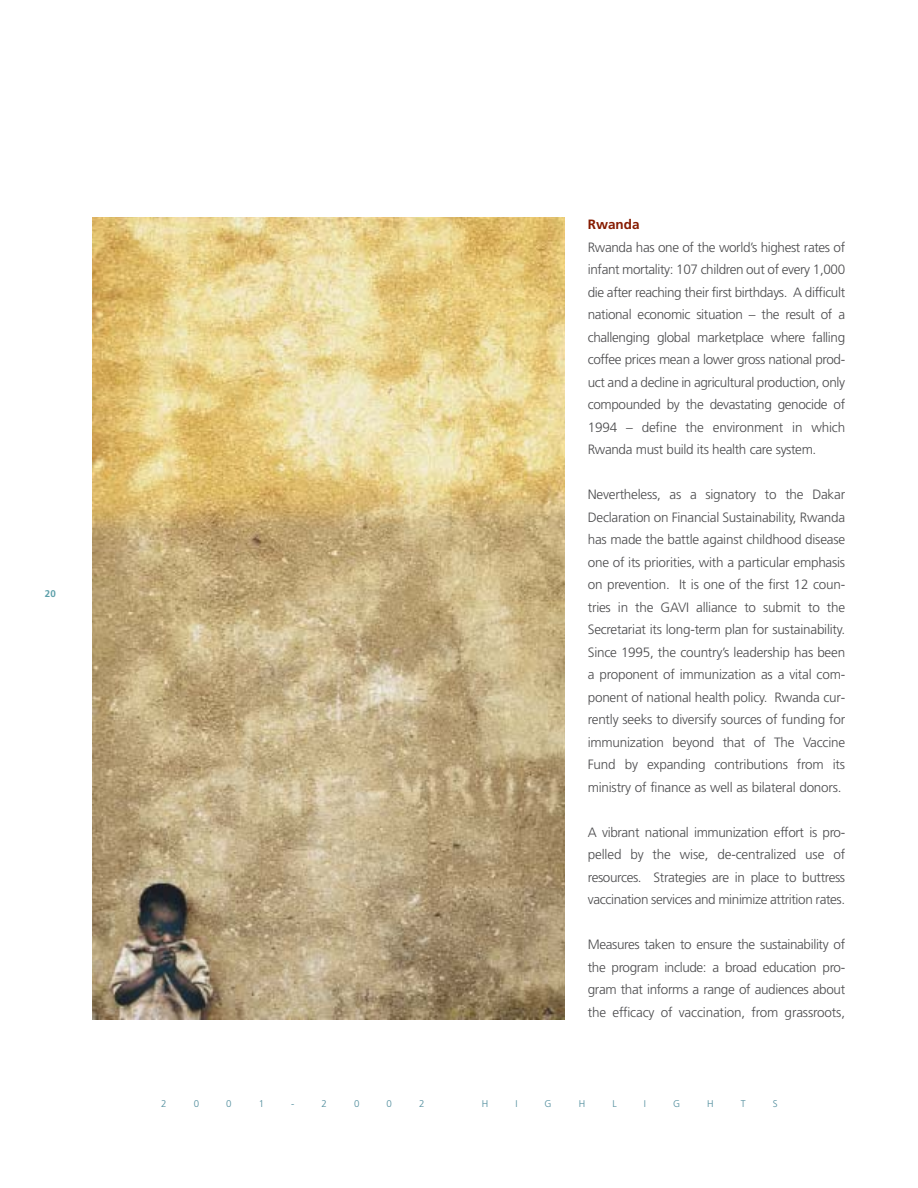
<style>
.page{position:relative;width:918px;height:1188px;background:#fff}
.page>*{position:absolute;margin:0;border:0;box-sizing:border-box;transform-origin:0 0}
.t1{font:300 13.5px/22.5px "Frutiger";letter-spacing:-.02em;color:#4c4c4e;text-align:justify}
.t2{font:700 13.5px "Frutiger";color:#861b00}
.t3{font:300 9.75px "Frutiger";color:#4f8c9c}
.t4{font:700 9.75px "Frutiger";color:#5da0aa}
</style>
<div class="page">
<img style="left:92px;top:217px;width:473px;height:802px">
<p class="t4" style="left:45px;top:589px;width:12px">20</p>
<p class="t2" style="left:588px;top:219px;width:53px">Rwanda</p>
<p class="t1" style="left:588px;top:237px;width:259px">Rwanda has one of the world’s highest rates of infant mortality: 107 children out of every 1,000 die after reaching their first birthdays. A difficult national economic situation – the result of a challenging global marketplace where falling coffee prices mean a lower gross national prod&shy;uct and a decline in agricultural production, only compounded by the devastating genocide of 1994 – define the environment in which Rwanda must build its health care system.</p>
<p class="t1" style="left:588px;top:484px;width:259px">Nevertheless, as a signatory to the Dakar Declaration on Financial Sustainability, Rwanda has made the battle against childhood disease one of its priorities, with a particular emphasis on prevention. It is one of the first 12 coun&shy;tries in the GAVI alliance to submit to the Secretariat its long-term plan for sustainability.<br>Since 1995, the country’s leadership has been a proponent of immunization as a vital com&shy;ponent of national health policy. Rwanda cur&shy;rently seeks to diversify sources of funding for immunization beyond that of The Vaccine Fund by expanding contributions from its ministry of finance as well as bilateral donors.</p>
<p class="t1" style="left:588px;top:822px;width:259px">A vibrant national immunization effort is pro&shy;pelled by the wise, de-centralized use of resources. Strategies are in place to buttress vaccination services and minimize attrition rates.</p>
<p class="t1" style="left:588px;top:935px;width:259px">Measures taken to ensure the sustainability of the program include: a broad education pro&shy;gram that informs a range of audiences about the efficacy of vaccination, from grassroots,</p>
<p class="t3" style="left:161px;top:1100px;width:7px">2</p>
<p class="t3" style="left:194px;top:1100px;width:7px">0</p>
<p class="t3" style="left:226px;top:1100px;width:7px">0</p>
<p class="t3" style="left:259px;top:1100px;width:7px">1</p>
<p class="t3" style="left:291px;top:1100px;width:5px">-</p>
<p class="t3" style="left:322px;top:1100px;width:7px">2</p>
<p class="t3" style="left:354px;top:1100px;width:7px">0</p>
<p class="t3" style="left:387px;top:1100px;width:7px">0</p>
<p class="t3" style="left:419px;top:1100px;width:7px">2</p>
<p class="t3" style="left:482px;top:1100px;width:8px">H</p>
<p class="t3" style="left:515px;top:1100px;width:4px">I</p>
<p class="t3" style="left:545px;top:1100px;width:9px">G</p>
<p class="t3" style="left:579px;top:1100px;width:8px">H</p>
<p class="t3" style="left:612px;top:1100px;width:6px">L</p>
<p class="t3" style="left:644px;top:1100px;width:4px">I</p>
<p class="t3" style="left:673px;top:1100px;width:9px">G</p>
<p class="t3" style="left:707px;top:1100px;width:8px">H</p>
<p class="t3" style="left:741px;top:1100px;width:6px">T</p>
<p class="t3" style="left:773px;top:1100px;width:6px">S</p>
</div>
